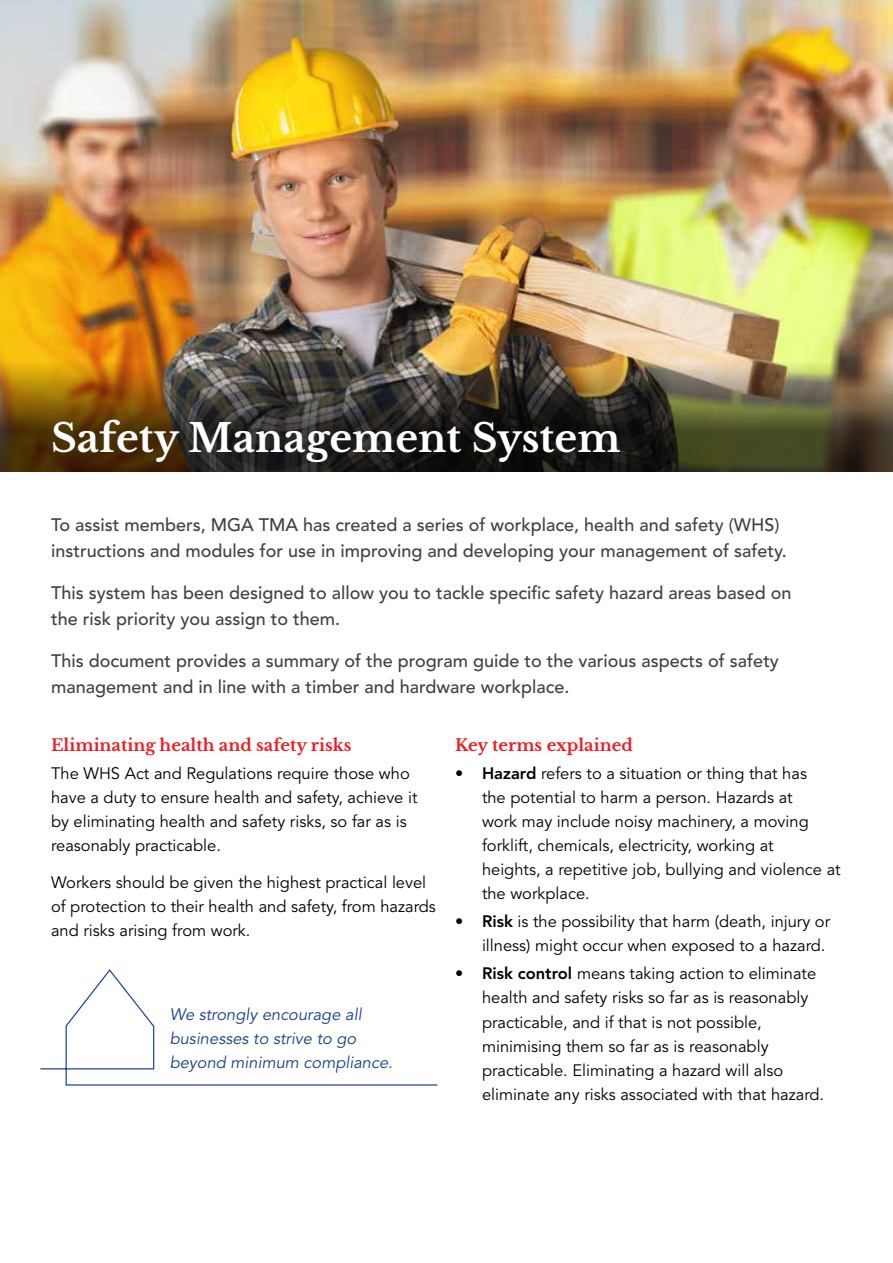
<style>
.page{position:relative;width:893px;height:1263px;background:#fff}
.page>*{position:absolute;margin:0;border:0;box-sizing:border-box;transform-origin:0 0}
.t1{font:700 39px "Libre Baskerville";color:#fff}
.t2{font:500 18px/25.5px "Avenir LT Std";color:#414042}
.t3{font:16.5px/24px "Avenir LT Std";color:#000}
.t4{font:italic 16.5px/24px "Avenir LT Std";color:#173f91}
.t5{font:700 16.5px "Libre Baskerville";color:#ed1d24}
.s1{font-weight:800}
</style>
<div class="page">
<img style="left:0;top:0;width:893px;height:316px">
<img style="left:0;top:316px;width:892px;height:155px">
<hr style="left:892px;top:316px;width:1px;height:155px;background:#000">
<svg style="left:40px;top:969px;width:398px;height:117px"></svg>
<h1 class="t1" style="left:51px;top:414px;width:571px">Safety Management System</h1>
<p class="t2" style="left:51px;top:512px;width:737px">To assist members, MGA TMA has created a series of workplace, health and safety (WHS) instructions and modules for use in improving and developing your management of safety.</p>
<p class="t2" style="left:51px;top:580px;width:742px">This system has been designed to allow you to tackle specific safety hazard areas based on the risk priority you assign to them.</p>
<p class="t2" style="left:51px;top:648px;width:729px">This document provides a summary of the program guide to the various aspects of safety management and in line with a timber and hardware workplace.</p>
<p class="t5" style="left:455px;top:735px;width:179px">Key terms explained</p>
<p class="t3" style="left:482px;top:762px;width:360px;text-indent:-27px"><span class="s1">• Hazard</span> refers to a situation or thing that has<br>the potential to harm a person. Hazards at<br>work may include noisy machinery, a moving forklift, chemicals, electricity, working at<br>heights, a repetitive job, bullying and violence at the workplace.</p>
<p class="t3" style="left:455px;top:910px;width:377px;text-align:right"><span class="s1">• Risk</span> is the possibility that harm (death, injury or illness) might occur when exposed to a hazard.</p>
<p class="t3" style="left:482px;top:962px;width:344px;text-indent:-27px"><span class="s1">• Risk control</span> means taking action to eliminate health and safety risks so far as is reasonably practicable, and if that is not possible, minimising them so far as is reasonably practicable. Eliminating a hazard will also eliminate any risks associated with that hazard.</p>
<p class="t5" style="left:51px;top:735px;width:302px">Eliminating health and safety risks</p>
<p class="t3" style="left:51px;top:762px;width:368px">The WHS Act and Regulations require those who have a duty to ensure health and safety, achieve it by eliminating health and safety risks, so far as is reasonably practicable.</p>
<p class="t3" style="left:51px;top:870px;width:386px">Workers should be given the highest practical level of protection to their health and safety, from hazards and risks arising from work.</p>
<p class="t4" style="left:170px;top:1003px;width:225px">We strongly encourage all businesses to strive to go beyond minimum compliance.</p>
</div>
